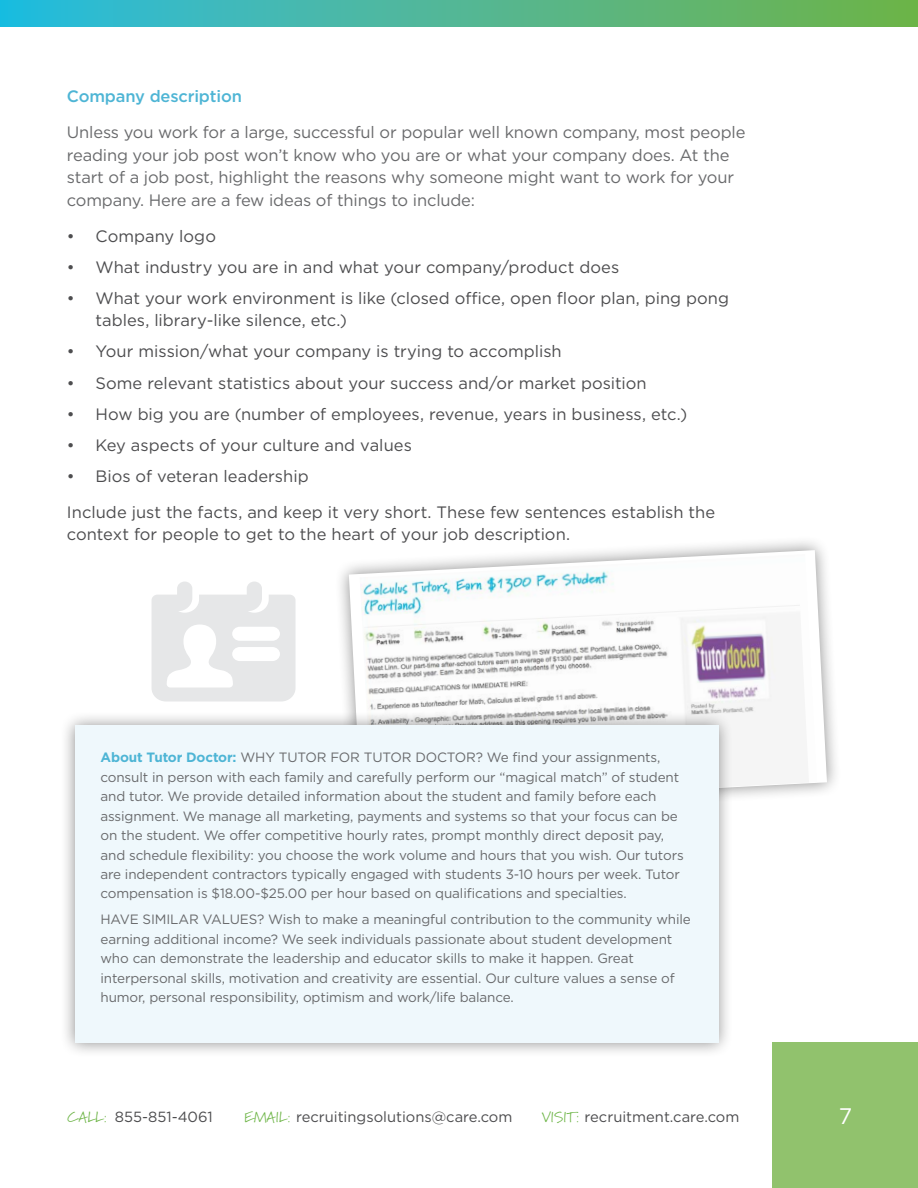
<style>
.page{position:relative;width:918px;height:1188px;background:#fff}
.page>*{position:absolute;margin:0;border:0;box-sizing:border-box;transform-origin:0 0}
.t1{font:22.5px "Gotham";color:#fff}
.t2{font:16.5px/22.5px "Gotham";color:#4d4d4f}
.t3{font:16.5px/22.5px "Gotham";letter-spacing:-.01em;color:#696a6c}
.t4{font:500 16.5px "Gotham";letter-spacing:-.01em;color:#4eb5d5}
.t5{font:14.7px "Gotham";color:#4d4d4f}
.t6{font:13.5px/19.5px "Gotham";letter-spacing:-.01em;color:#696a6c}
.s1{font-weight:700;color:#4eb5d5}
.s2{font-family:"Marydale";color:#6cb445}
</style>
<div class="page">
<div style="left:773px;top:1043px;width:145px;height:145px;background:#91c26d"></div>
<div style="left:0;top:0;width:918px;height:27px;background:linear-gradient(to right,#2abbe1,#73b348)"></div>
<svg style="left:152px;top:582px;width:144px;height:120px"></svg>
<div style="left:334px;top:535px;width:508px;height:287px;background:#000;opacity:.45"></div>
<svg style="left:349px;top:550px;width:478px;height:257px"></svg>
<img style="left:360px;top:554px;width:457px;height:252px">
<div style="left:60px;top:711px;width:674px;height:347px;background:#000;opacity:.45"></div>
<div style="left:75px;top:726px;width:643px;height:317px;background:#eff8fc"></div>
<p class="t4" style="left:67px;top:85px;width:176px">Company description</p>
<p class="t3" style="left:67px;top:121px;width:680px">Unless you work for a large, successful or popular well known company, most people reading your job post won’t know who you are or what your company does. At the start of a job post, highlight the reasons why someone might want to work for your company. Here are a few ideas of things to include:</p>
<p class="t2" style="left:67px;top:224px;width:151px">• Company logo</p>
<p class="t2" style="left:67px;top:255px;width:554px">• What industry you are in and what your company/product does</p>
<p class="t2" style="left:95px;top:286px;width:635px;text-indent:-28px">• What your work environment is like (closed office, open floor plan, ping pong tables, library-like silence, etc.)</p>
<p class="t2" style="left:67px;top:340px;width:496px">• Your mission/what your company is trying to accomplish</p>
<p class="t2" style="left:67px;top:371px;width:581px">• Some relevant statistics about your success and/or market position</p>
<p class="t2" style="left:67px;top:402px;width:622px">• How big you are (number of employees, revenue, years in business, etc.)</p>
<p class="t2" style="left:67px;top:433px;width:346px">• Key aspects of your culture and values</p>
<p class="t2" style="left:67px;top:458px;width:650px;line-height:36px">• Bios of veteran leadership<br>Include just the facts, and keep it very short. These few sentences establish the</p>
<p class="t2" style="left:67px;top:523px;width:505px">context for people to get to the heart of your job description.</p>
<p class="t6" style="left:101px;top:747px;width:585px"><span class="s1">About Tutor Doctor:</span> WHY TUTOR FOR TUTOR DOCTOR? We find your assignments, consult in person with each family and carefully perform our “magical match” of student and tutor. We provide detailed information about the student and family before each assignment. We manage all marketing, payments and systems so that your focus can be on the student. We offer competitive hourly rates, prompt monthly direct deposit pay, and schedule flexibility: you choose the work volume and hours that you wish. Our tutors are independent contractors typically engaged with students 3-10 hours per week. Tutor compensation is $18.00-$25.00 per hour based on qualifications and specialties.</p>
<p class="t6" style="left:101px;top:910px;width:592px">HAVE SIMILAR VALUES? Wish to make a meaningful contribution to the community while earning additional income? We seek individuals passionate about student development who can demonstrate the leadership and educator skills to make it happen. Great interpersonal skills, motivation and creativity are essential. Our culture values a sense of humor, personal responsibility, optimism and work/life balance.</p>
<p class="t5" style="left:68px;top:1108px;width:147px"><span class="s2">CALL:</span> 855-851-4061</p>
<p class="t5" style="left:244px;top:1108px;width:269px"><span class="s2">EMAIL:</span> recruitingsolutions@care.com</p>
<p class="t5" style="left:542px;top:1108px;width:199px"><span class="s2">VISIT:</span> recruitment.care.com</p>
<h1 class="t1" style="left:839px;top:1102px;width:15px">7</h1>
</div>
